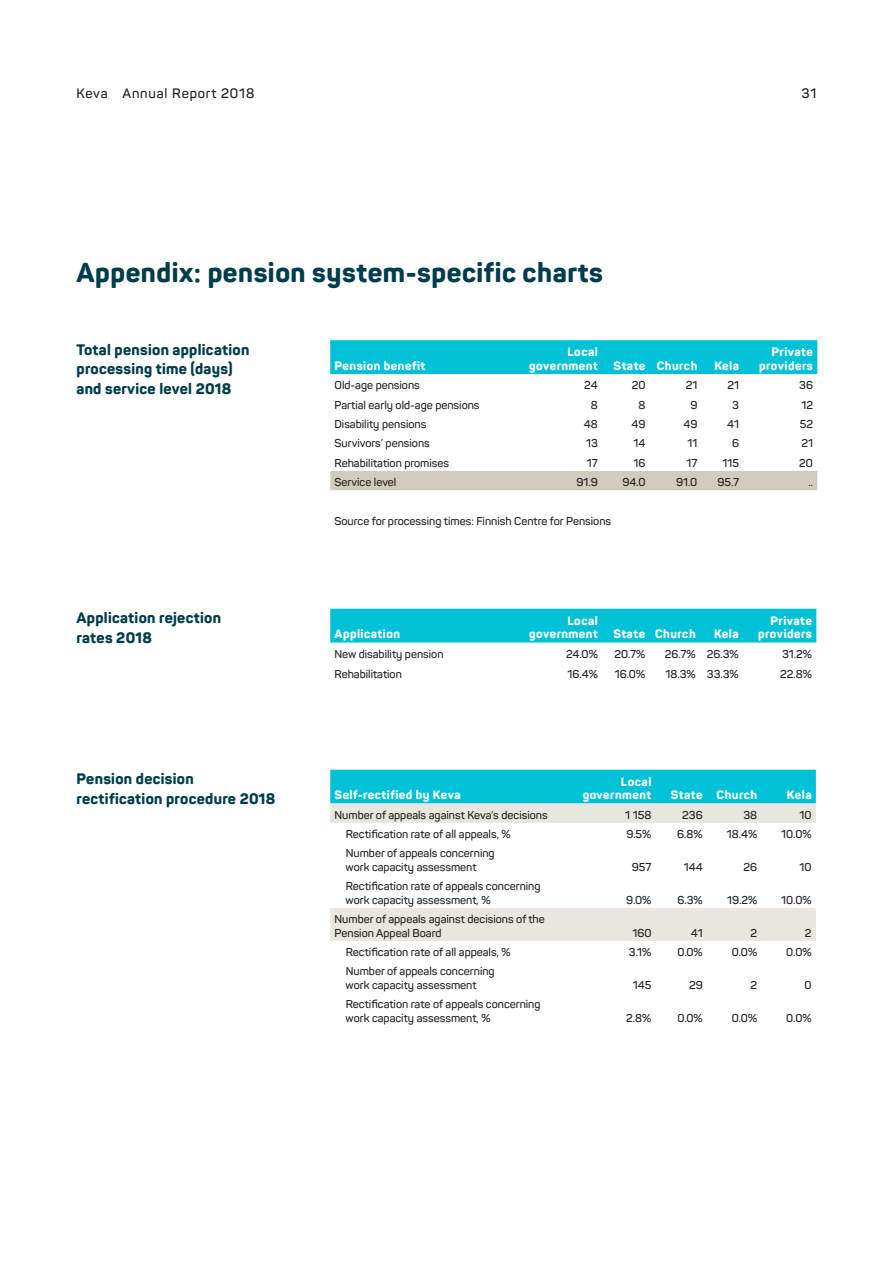
<style>
.page{position:relative;width:893px;height:1263px;background:#fff}
.page>*{position:absolute;margin:0;border:0;box-sizing:border-box;transform-origin:0 0}
.otsikko{font:800 27px "Panton";letter-spacing:.02em;color:#003d4c}
.otsikko_3{font:800 15px/19.5px "Panton";letter-spacing:.02em;color:#003d4c}
.t1{font:600 13.5px "Panton";letter-spacing:.06em;color:#231f20}
.taulukko_2{font:800 12px/13.5px "Panton";letter-spacing:.04em;color:#fff;text-align:right}
.taulukko_1{font:600 11.25px/13.5px "Panton";color:#231f20}
</style>
<div class="page">
<div style="left:330px;top:609px;width:486px;height:33px;background:#00c1d5"></div>
<div style="left:330px;top:770px;width:486px;height:33px;background:#00c1d5"></div>
<svg style="left:330px;top:803px;width:486px;height:138px"></svg>
<div style="left:330px;top:340px;width:487px;height:34px;background:#00c1d5"></div>
<div style="left:330px;top:471px;width:487px;height:19px;background:#d1ccbd"></div>
<p class="t1" style="left:77px;top:85px;width:179px">Keva Annual Report 2018</p>
<p class="t1" style="left:801px;top:85px;width:16px">31</p>
<p class="otsikko" style="left:77px;top:255px;width:528px">Appendix: pension system-specific charts</p>
<p class="otsikko_3" style="left:77px;top:340px;width:174px">Total pension application processing time (days) and service level 2018</p>
<p class="taulukko_2" style="left:334px;top:359px;width:92px">Pension benefit</p>
<p class="taulukko_2" style="left:529px;top:345px;width:70px">Local government</p>
<p class="taulukko_2" style="left:614px;top:359px;width:33px">State</p>
<p class="taulukko_2" style="left:657px;top:359px;width:42px">Church</p>
<p class="taulukko_2" style="left:714px;top:359px;width:26px">Kela</p>
<p class="taulukko_2" style="left:759px;top:345px;width:55px">Private providers</p>
<p class="taulukko_1" style="left:334px;top:378px;width:87px">Old-age pensions</p>
<p class="taulukko_1" style="left:584px;top:378px;width:15px">24</p>
<p class="taulukko_1" style="left:632px;top:378px;width:15px">20</p>
<p class="taulukko_1" style="left:686px;top:378px;width:13px">21</p>
<p class="taulukko_1" style="left:727px;top:378px;width:13px">21</p>
<p class="taulukko_1" style="left:799px;top:378px;width:15px">36</p>
<p class="taulukko_1" style="left:334px;top:398px;width:147px">Partial early old-age pensions</p>
<p class="taulukko_1" style="left:591px;top:398px;width:8px">8</p>
<p class="taulukko_1" style="left:638px;top:398px;width:8px">8</p>
<p class="taulukko_1" style="left:690px;top:398px;width:9px">9</p>
<p class="taulukko_1" style="left:732px;top:398px;width:8px">3</p>
<p class="taulukko_1" style="left:801px;top:398px;width:13px">12</p>
<p class="taulukko_1" style="left:334px;top:417px;width:93px">Disability pensions</p>
<p class="taulukko_1" style="left:584px;top:417px;width:15px">48</p>
<p class="taulukko_1" style="left:631px;top:417px;width:16px">49</p>
<p class="taulukko_1" style="left:683px;top:417px;width:16px">49</p>
<p class="taulukko_1" style="left:727px;top:417px;width:13px">41</p>
<p class="taulukko_1" style="left:800px;top:417px;width:15px">52</p>
<p class="taulukko_1" style="left:334px;top:436px;width:97px">Survivors’ pensions</p>
<p class="taulukko_1" style="left:586px;top:436px;width:13px">13</p>
<p class="taulukko_1" style="left:634px;top:436px;width:13px">14</p>
<p class="taulukko_1" style="left:687px;top:436px;width:11px">11</p>
<p class="taulukko_1" style="left:732px;top:436px;width:9px">6</p>
<p class="taulukko_1" style="left:801px;top:436px;width:13px">21</p>
<p class="taulukko_1" style="left:334px;top:456px;width:116px">Rehabilitation promises</p>
<p class="taulukko_1" style="left:587px;top:456px;width:12px">17</p>
<p class="taulukko_1" style="left:633px;top:456px;width:14px">16</p>
<p class="taulukko_1" style="left:686px;top:456px;width:12px">17</p>
<p class="taulukko_1" style="left:722px;top:456px;width:18px">115</p>
<p class="taulukko_1" style="left:799px;top:456px;width:15px">20</p>
<p class="taulukko_1" style="left:334px;top:475px;width:63px">Service level</p>
<p class="taulukko_1" style="left:577px;top:475px;width:23px">91.9</p>
<p class="taulukko_1" style="left:622px;top:475px;width:25px">94.0</p>
<p class="taulukko_1" style="left:676px;top:475px;width:23px">91.0</p>
<p class="taulukko_1" style="left:717px;top:475px;width:23px">95.7</p>
<p class="taulukko_1" style="left:808px;top:475px;width:6px">..</p>
<p class="taulukko_1" style="left:334px;top:514px;width:278px">Source for processing times: Finnish Centre for Pensions</p>
<p class="otsikko_3" style="left:77px;top:608px;width:146px">Application rejection rates 2018</p>
<p class="taulukko_2" style="left:334px;top:627px;width:67px">Application</p>
<p class="taulukko_2" style="left:529px;top:614px;width:70px">Local government</p>
<p class="taulukko_2" style="left:613px;top:627px;width:33px">State</p>
<p class="taulukko_2" style="left:655px;top:627px;width:42px">Church</p>
<p class="taulukko_2" style="left:714px;top:627px;width:26px">Kela</p>
<p class="taulukko_2" style="left:758px;top:614px;width:55px">Private providers</p>
<p class="taulukko_1" style="left:334px;top:648px;width:111px">New disability pension</p>
<p class="taulukko_1" style="left:566px;top:648px;width:33px">24.0%</p>
<p class="taulukko_1" style="left:614px;top:648px;width:32px">20.7%</p>
<p class="taulukko_1" style="left:665px;top:648px;width:32px">26.7%</p>
<p class="taulukko_1" style="left:707px;top:648px;width:33px">26.3%</p>
<p class="taulukko_1" style="left:782px;top:648px;width:31px">31.2%</p>
<p class="taulukko_1" style="left:334px;top:668px;width:69px">Rehabilitation</p>
<p class="taulukko_1" style="left:568px;top:668px;width:32px">16.4%</p>
<p class="taulukko_1" style="left:615px;top:668px;width:32px">16.0%</p>
<p class="taulukko_1" style="left:665px;top:668px;width:32px">18.3%</p>
<p class="taulukko_1" style="left:707px;top:668px;width:33px">33.3%</p>
<p class="taulukko_1" style="left:780px;top:668px;width:33px">22.8%</p>
<p class="otsikko_3" style="left:77px;top:769px;width:200px">Pension decision rectification procedure 2018</p>
<p class="taulukko_2" style="left:334px;top:788px;width:128px">Self-rectified by Keva</p>
<p class="taulukko_2" style="left:583px;top:775px;width:70px">Local government</p>
<p class="taulukko_2" style="left:671px;top:788px;width:33px">State</p>
<p class="taulukko_2" style="left:717px;top:788px;width:42px">Church</p>
<p class="taulukko_2" style="left:787px;top:788px;width:26px">Kela</p>
<p class="taulukko_1" style="left:334px;top:808px;width:215px">Number of appeals against Keva’s decisions</p>
<p class="taulukko_1" style="left:625px;top:808px;width:28px">1 158</p>
<p class="taulukko_1" style="left:682px;top:808px;width:22px">236</p>
<p class="taulukko_1" style="left:743px;top:808px;width:15px">38</p>
<p class="taulukko_1" style="left:800px;top:808px;width:14px">10</p>
<p class="taulukko_1" style="left:346px;top:827px;width:166px">Rectification rate of all appeals, %</p>
<p class="taulukko_1" style="left:626px;top:827px;width:27px">9.5%</p>
<p class="taulukko_1" style="left:677px;top:827px;width:27px">6.8%</p>
<p class="taulukko_1" style="left:727px;top:827px;width:32px">18.4%</p>
<p class="taulukko_1" style="left:781px;top:827px;width:32px">10.0%</p>
<p class="taulukko_1" style="left:346px;top:847px;width:151px">Number of appeals concerning work capacity assessment</p>
<p class="taulukko_1" style="left:632px;top:860px;width:21px">957</p>
<p class="taulukko_1" style="left:684px;top:860px;width:20px">144</p>
<p class="taulukko_1" style="left:743px;top:860px;width:15px">26</p>
<p class="taulukko_1" style="left:800px;top:860px;width:14px">10</p>
<p class="taulukko_1" style="left:346px;top:879px;width:197px">Rectification rate of appeals concerning work capacity assessment, %</p>
<p class="taulukko_1" style="left:626px;top:893px;width:27px">9.0%</p>
<p class="taulukko_1" style="left:677px;top:893px;width:27px">6.3%</p>
<p class="taulukko_1" style="left:727px;top:893px;width:32px">19.2%</p>
<p class="taulukko_1" style="left:781px;top:893px;width:32px">10.0%</p>
<p class="taulukko_1" style="left:334px;top:912px;width:212px">Number of appeals against decisions of the<br>Pension Appeal Board</p>
<p class="taulukko_1" style="left:632px;top:926px;width:21px">160</p>
<p class="taulukko_1" style="left:691px;top:926px;width:13px">41</p>
<p class="taulukko_1" style="left:750px;top:926px;width:8px">2</p>
<p class="taulukko_1" style="left:805px;top:926px;width:8px">2</p>
<p class="taulukko_1" style="left:346px;top:945px;width:166px">Rectification rate of all appeals, %</p>
<p class="taulukko_1" style="left:629px;top:945px;width:24px">3.1%</p>
<p class="taulukko_1" style="left:677px;top:945px;width:27px">0.0%</p>
<p class="taulukko_1" style="left:732px;top:945px;width:27px">0.0%</p>
<p class="taulukko_1" style="left:786px;top:945px;width:27px">0.0%</p>
<p class="taulukko_1" style="left:346px;top:964px;width:151px">Number of appeals concerning work capacity assessment</p>
<p class="taulukko_1" style="left:633px;top:978px;width:20px">145</p>
<p class="taulukko_1" style="left:689px;top:978px;width:15px">29</p>
<p class="taulukko_1" style="left:750px;top:978px;width:8px">2</p>
<p class="taulukko_1" style="left:804px;top:978px;width:9px">0</p>
<p class="taulukko_1" style="left:346px;top:997px;width:197px">Rectification rate of appeals concerning work capacity assessment, %</p>
<p class="taulukko_1" style="left:626px;top:1011px;width:27px">2.8%</p>
<p class="taulukko_1" style="left:677px;top:1011px;width:27px">0.0%</p>
<p class="taulukko_1" style="left:732px;top:1011px;width:27px">0.0%</p>
<p class="taulukko_1" style="left:786px;top:1011px;width:27px">0.0%</p>
</div>
